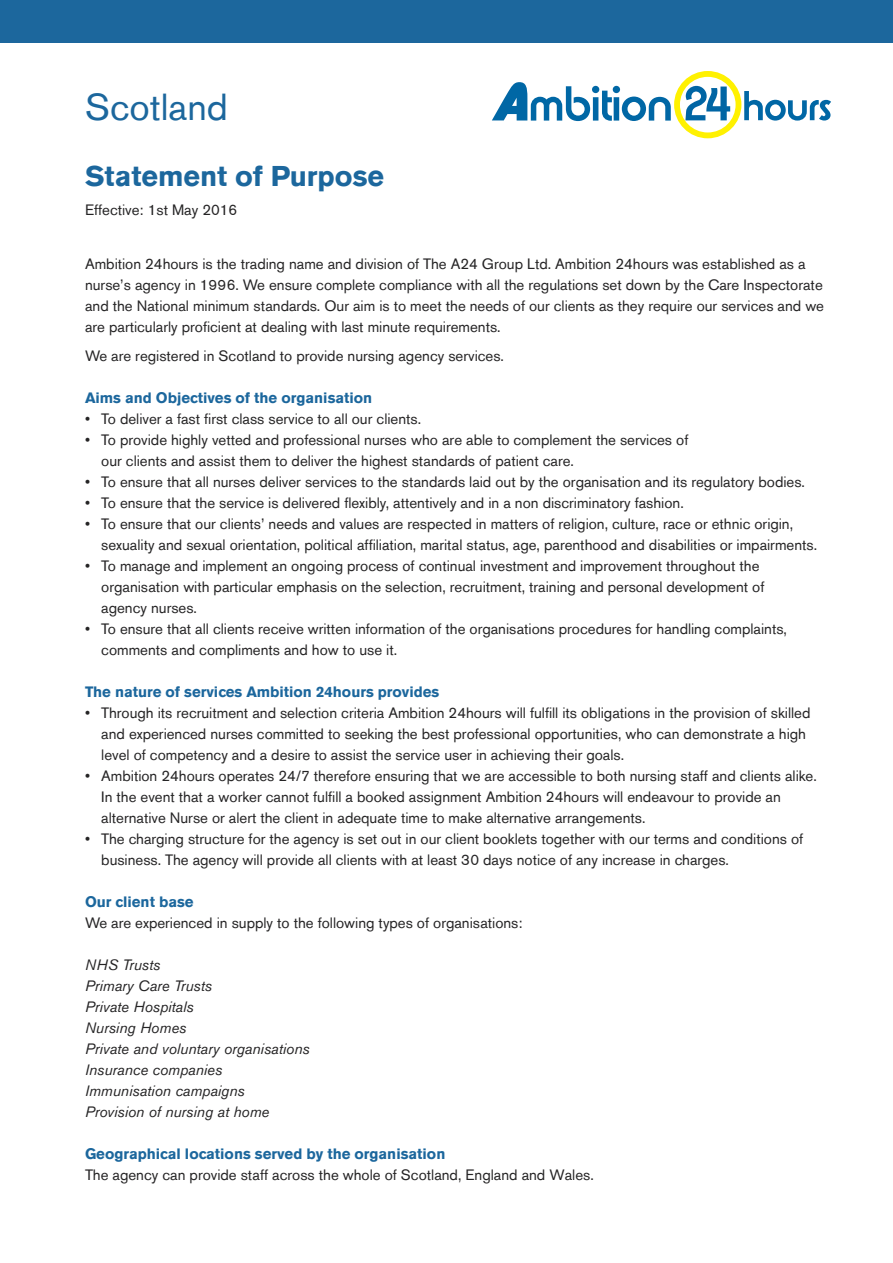
<style>
.page{position:relative;width:893px;height:1263px;background:#fff}
.page>*{position:absolute;margin:0;border:0;box-sizing:border-box;transform-origin:0 0}
.t1{font:37.5px "Akzidenz Grotesk BE";color:#1c679d}
.t2{font:700 28.5px "Akzidenz Grotesk BE";color:#1c679d}
.t3{font:15px/21px "Akzidenz Grotesk BE";color:#252425}
.t4{font:italic 15px/21px "Akzidenz Grotesk BE";color:#252425}
.t5{font:700 15px "Akzidenz Grotesk BE";color:#1c679d}
</style>
<div class="page">
<svg style="left:492px;top:71px;width:339px;height:67px"></svg>
<div style="left:0;top:0;width:893px;height:43px;background:#1c679d"></div>
<h1 class="t1" style="left:85px;top:84px;width:144px">Scotland</h1>
<h2 class="t2" style="left:85px;top:160px;width:301px">Statement of Purpose</h2>
<p class="t3" style="left:85px;top:199px;width:154px">Effective: 1st May 2016</p>
<p class="t3" style="left:85px;top:253px;width:740px">Ambition 24hours is the trading name and division of The A24 Group Ltd. Ambition 24hours was established as a nurse’s agency in 1996. We ensure complete compliance with all the regulations set down by the Care Inspectorate and the National minimum standards. Our aim is to meet the needs of our clients as they require our services and we are particularly proficient at dealing with last minute requirements.</p>
<p class="t3" style="left:85px;top:345px;width:421px">We are registered in Scotland to provide nursing agency services.</p>
<p class="t5" style="left:85px;top:389px;width:289px">Aims and Objectives of the organisation</p>
<p class="t3" style="left:85px;top:408px;width:338px">• To deliver a fast first class service to all our clients.</p>
<p class="t3" style="left:101px;top:429px;width:589px;text-indent:-16px">• To provide highly vetted and professional nurses who are able to complement the services of our clients and assist them to deliver the highest standards of patient care.</p>
<p class="t3" style="left:85px;top:471px;width:721px">• To ensure that all nurses deliver services to the standards laid out by the organisation and its regulatory bodies.</p>
<p class="t3" style="left:85px;top:492px;width:600px">• To ensure that the service is delivered flexibly, attentively and in a non discriminatory fashion.</p>
<p class="t3" style="left:101px;top:513px;width:717px;text-indent:-16px">• To ensure that our clients’ needs and values are respected in matters of religion, culture, race or ethnic origin, sexuality and sexual orientation, political affiliation, marital status, age, parenthood and disabilities or impairments.</p>
<p class="t3" style="left:101px;top:555px;width:665px;text-indent:-16px">• To manage and implement an ongoing process of continual investment and improvement throughout the organisation with particular emphasis on the selection, recruitment, training and personal development of agency nurses.</p>
<p class="t3" style="left:101px;top:618px;width:687px;text-indent:-16px">• To ensure that all clients receive written information of the organisations procedures for handling complaints, comments and compliments and how to use it.</p>
<p class="t5" style="left:85px;top:683px;width:356px">The nature of services Ambition 24hours provides</p>
<p class="t3" style="left:101px;top:702px;width:711px;text-indent:-16px">• Through its recruitment and selection criteria Ambition 24hours will fulfill its obligations in the provision of skilled and experienced nurses committed to seeking the best professional opportunities, who can demonstrate a high level of competency and a desire to assist the service user in achieving their goals.</p>
<p class="t3" style="left:101px;top:765px;width:717px;text-indent:-16px">• Ambition 24hours operates 24/7 therefore ensuring that we are accessible to both nursing staff and clients alike.<br>In the event that a worker cannot fulfill a booked assignment Ambition 24hours will endeavour to provide an alternative Nurse or alert the client in adequate time to make alternative arrangements.</p>
<p class="t3" style="left:101px;top:828px;width:703px;text-indent:-16px">• The charging structure for the agency is set out in our client booklets together with our terms and conditions of business. The agency will provide all clients with at least 30 days notice of any increase in charges.</p>
<p class="t5" style="left:85px;top:893px;width:110px">Our client base</p>
<p class="t3" style="left:85px;top:912px;width:439px">We are experienced in supply to the following types of organisations:</p>
<p class="t4" style="left:85px;top:954px;width:226px">NHS Trusts<br>Primary Care Trusts<br>Private Hospitals<br>Nursing Homes<br>Private and voluntary organisations<br>Insurance companies<br>Immunisation campaigns<br>Provision of nursing at home</p>
<p class="t5" style="left:85px;top:1145px;width:362px">Geographical locations served by the organisation</p>
<p class="t3" style="left:85px;top:1164px;width:510px">The agency can provide staff across the whole of Scotland, England and Wales.</p>
</div>
